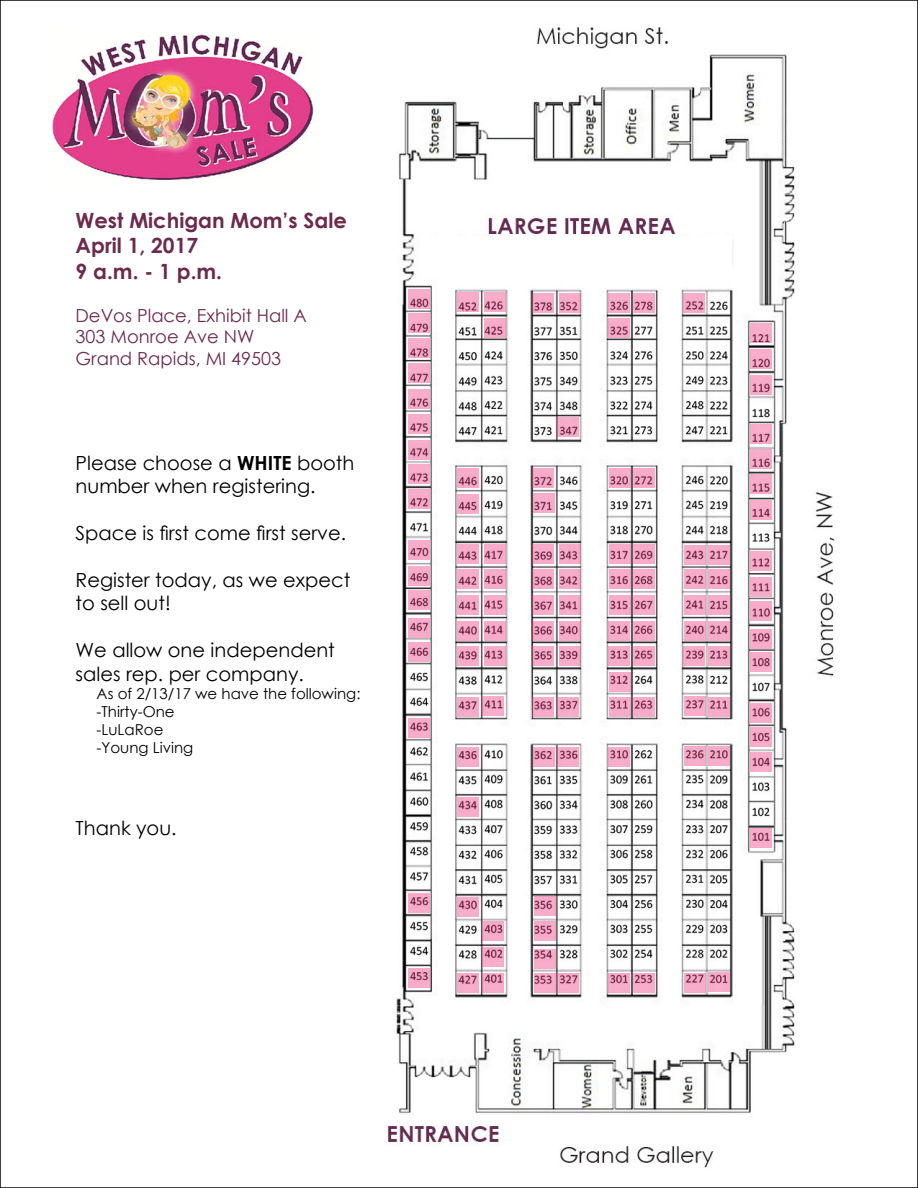
<style>
.page{position:relative;width:918px;height:1188px;background:#fff}
.page>*{position:absolute;margin:0;border:0;box-sizing:border-box;transform-origin:0 0}
.t1{font:700 21px/25.2px "Century Gothic";color:#6c2a4d}
.t2{font:19.5px/23.4px "Century Gothic";color:#000}
.t3{font:18px/21.6px "Century Gothic";color:#6c2a4d}
.t4{font:15px/18px "Century Gothic";color:#000}
.s1{font-weight:700}
</style>
<div class="page">
<img style="left:52px;top:27px;width:783px;height:1141px">
<svg style="left:408px;top:540px;width:21px;height:20px"></svg>
<svg style="left:408px;top:566px;width:21px;height:20px"></svg>
<svg style="left:408px;top:590px;width:21px;height:20px"></svg>
<svg style="left:408px;top:618px;width:21px;height:19px"></svg>
<svg style="left:408px;top:642px;width:21px;height:20px"></svg>
<svg style="left:458px;top:544px;width:21px;height:20px"></svg>
<svg style="left:458px;top:569px;width:21px;height:20px"></svg>
<svg style="left:458px;top:596px;width:21px;height:19px"></svg>
<svg style="left:458px;top:621px;width:21px;height:19px"></svg>
<svg style="left:458px;top:646px;width:21px;height:20px"></svg>
<svg style="left:484px;top:646px;width:22px;height:20px"></svg>
<svg style="left:484px;top:621px;width:22px;height:19px"></svg>
<svg style="left:484px;top:596px;width:22px;height:19px"></svg>
<svg style="left:484px;top:569px;width:22px;height:20px"></svg>
<svg style="left:484px;top:544px;width:22px;height:20px"></svg>
<svg style="left:532px;top:544px;width:22px;height:20px"></svg>
<svg style="left:532px;top:569px;width:22px;height:20px"></svg>
<svg style="left:532px;top:596px;width:22px;height:19px"></svg>
<svg style="left:532px;top:621px;width:22px;height:19px"></svg>
<svg style="left:532px;top:646px;width:22px;height:20px"></svg>
<svg style="left:559px;top:646px;width:21px;height:20px"></svg>
<svg style="left:559px;top:621px;width:21px;height:19px"></svg>
<svg style="left:559px;top:596px;width:21px;height:19px"></svg>
<svg style="left:559px;top:569px;width:21px;height:20px"></svg>
<svg style="left:559px;top:544px;width:21px;height:20px"></svg>
<svg style="left:609px;top:544px;width:21px;height:20px"></svg>
<svg style="left:609px;top:569px;width:21px;height:20px"></svg>
<svg style="left:609px;top:596px;width:21px;height:19px"></svg>
<svg style="left:609px;top:621px;width:21px;height:19px"></svg>
<svg style="left:609px;top:646px;width:21px;height:20px"></svg>
<svg style="left:634px;top:646px;width:21px;height:20px"></svg>
<svg style="left:634px;top:621px;width:21px;height:19px"></svg>
<svg style="left:634px;top:596px;width:21px;height:19px"></svg>
<svg style="left:634px;top:569px;width:21px;height:20px"></svg>
<svg style="left:634px;top:544px;width:21px;height:20px"></svg>
<svg style="left:684px;top:545px;width:21px;height:20px"></svg>
<svg style="left:708px;top:545px;width:22px;height:20px"></svg>
<svg style="left:684px;top:569px;width:21px;height:20px"></svg>
<svg style="left:708px;top:569px;width:22px;height:20px"></svg>
<svg style="left:684px;top:596px;width:21px;height:19px"></svg>
<svg style="left:708px;top:596px;width:22px;height:19px"></svg>
<svg style="left:684px;top:621px;width:21px;height:19px"></svg>
<svg style="left:708px;top:621px;width:22px;height:19px"></svg>
<svg style="left:684px;top:646px;width:21px;height:20px"></svg>
<svg style="left:708px;top:646px;width:22px;height:20px"></svg>
<svg style="left:751px;top:552px;width:21px;height:19px"></svg>
<svg style="left:751px;top:577px;width:21px;height:20px"></svg>
<svg style="left:751px;top:601px;width:21px;height:20px"></svg>
<svg style="left:751px;top:629px;width:21px;height:20px"></svg>
<svg style="left:751px;top:652px;width:21px;height:20px"></svg>
<svg style="left:751px;top:323px;width:21px;height:20px"></svg>
<svg style="left:751px;top:349px;width:21px;height:20px"></svg>
<svg style="left:408px;top:440px;width:21px;height:19px"></svg>
<svg style="left:484px;top:318px;width:22px;height:19px"></svg>
<svg style="left:532px;top:293px;width:22px;height:20px"></svg>
<svg style="left:408px;top:718px;width:21px;height:20px"></svg>
<svg style="left:408px;top:313px;width:21px;height:20px"></svg>
<svg style="left:408px;top:289px;width:21px;height:20px"></svg>
<svg style="left:751px;top:424px;width:21px;height:20px"></svg>
<svg style="left:559px;top:293px;width:21px;height:20px"></svg>
<svg style="left:634px;top:468px;width:21px;height:20px"></svg>
<svg style="left:609px;top:468px;width:21px;height:20px"></svg>
<svg style="left:609px;top:318px;width:21px;height:19px"></svg>
<svg style="left:634px;top:293px;width:21px;height:20px"></svg>
<svg style="left:484px;top:292px;width:22px;height:20px"></svg>
<svg style="left:751px;top:375px;width:21px;height:20px"></svg>
<svg style="left:557px;top:418px;width:22px;height:19px"></svg>
<svg style="left:458px;top:468px;width:21px;height:20px"></svg>
<svg style="left:458px;top:494px;width:21px;height:20px"></svg>
<svg style="left:609px;top:294px;width:21px;height:19px"></svg>
<svg style="left:458px;top:292px;width:21px;height:20px"></svg>
<svg style="left:633px;top:973px;width:22px;height:20px"></svg>
<svg style="left:684px;top:294px;width:21px;height:19px"></svg>
<svg style="left:751px;top:450px;width:21px;height:19px"></svg>
<svg style="left:532px;top:468px;width:22px;height:20px"></svg>
<svg style="left:408px;top:415px;width:21px;height:19px"></svg>
<svg style="left:751px;top:728px;width:21px;height:19px"></svg>
<svg style="left:408px;top:390px;width:21px;height:19px"></svg>
<svg style="left:408px;top:489px;width:21px;height:20px"></svg>
<svg style="left:408px;top:364px;width:21px;height:19px"></svg>
<svg style="left:751px;top:500px;width:21px;height:20px"></svg>
<svg style="left:751px;top:474px;width:21px;height:20px"></svg>
<svg style="left:533px;top:493px;width:21px;height:20px"></svg>
<svg style="left:483px;top:696px;width:21px;height:20px"></svg>
<svg style="left:408px;top:465px;width:21px;height:19px"></svg>
<svg style="left:458px;top:697px;width:21px;height:20px"></svg>
<svg style="left:534px;top:922px;width:21px;height:19px"></svg>
<svg style="left:534px;top:949px;width:21px;height:19px"></svg>
<svg style="left:609px;top:973px;width:21px;height:20px"></svg>
<svg style="left:609px;top:747px;width:21px;height:20px"></svg>
<svg style="left:408px;top:968px;width:21px;height:20px"></svg>
<svg style="left:534px;top:973px;width:21px;height:20px"></svg>
<svg style="left:532px;top:697px;width:22px;height:20px"></svg>
<svg style="left:557px;top:697px;width:22px;height:20px"></svg>
<svg style="left:609px;top:672px;width:21px;height:20px"></svg>
<svg style="left:609px;top:697px;width:21px;height:20px"></svg>
<svg style="left:633px;top:697px;width:21px;height:20px"></svg>
<svg style="left:458px;top:973px;width:21px;height:20px"></svg>
<svg style="left:684px;top:973px;width:21px;height:20px"></svg>
<svg style="left:751px;top:703px;width:21px;height:19px"></svg>
<svg style="left:533px;top:747px;width:21px;height:20px"></svg>
<svg style="left:684px;top:696px;width:21px;height:20px"></svg>
<svg style="left:408px;top:893px;width:21px;height:19px"></svg>
<svg style="left:708px;top:697px;width:21px;height:20px"></svg>
<svg style="left:557px;top:973px;width:22px;height:20px"></svg>
<svg style="left:751px;top:829px;width:21px;height:19px"></svg>
<svg style="left:558px;top:747px;width:21px;height:20px"></svg>
<svg style="left:684px;top:746px;width:21px;height:20px"></svg>
<svg style="left:708px;top:746px;width:22px;height:20px"></svg>
<svg style="left:458px;top:798px;width:21px;height:19px"></svg>
<svg style="left:534px;top:896px;width:21px;height:19px"></svg>
<svg style="left:751px;top:752px;width:21px;height:19px"></svg>
<svg style="left:458px;top:747px;width:21px;height:20px"></svg>
<svg style="left:483px;top:973px;width:21px;height:20px"></svg>
<svg style="left:458px;top:897px;width:21px;height:20px"></svg>
<svg style="left:483px;top:947px;width:21px;height:20px"></svg>
<svg style="left:708px;top:972px;width:22px;height:20px"></svg>
<svg style="left:483px;top:922px;width:21px;height:19px"></svg>
<svg style="left:408px;top:338px;width:21px;height:20px"></svg>
<p class="t1" style="left:76px;top:207px;width:273px">West Michigan Mom’s Sale<br>April 1, 2017<br>9 a.m. - 1 p.m.</p>
<p class="t3" style="left:76px;top:304px;width:233px">DeVos Place, Exhibit Hall A<br>303 Monroe Ave NW<br>Grand Rapids, MI 49503</p>
<p class="t2" style="left:76px;top:451px;width:280px">Please choose a <span class="s1">WHITE</span> booth number when registering.</p>
<p class="t2" style="left:76px;top:521px;width:272px">Space is first come first serve.</p>
<p class="t2" style="left:76px;top:568px;width:276px">Register today, as we expect to sell out!</p>
<p class="t2" style="left:76px;top:638px;width:261px">We allow one independent sales rep. per company.</p>
<p class="t4" style="left:97px;top:684px;width:265px">As of 2/13/17 we have the following: -Thirty-One<br>-LuLaRoe<br>-Young Living</p>
<p class="t2" style="left:76px;top:816px;width:103px">Thank you.</p>
</div>
